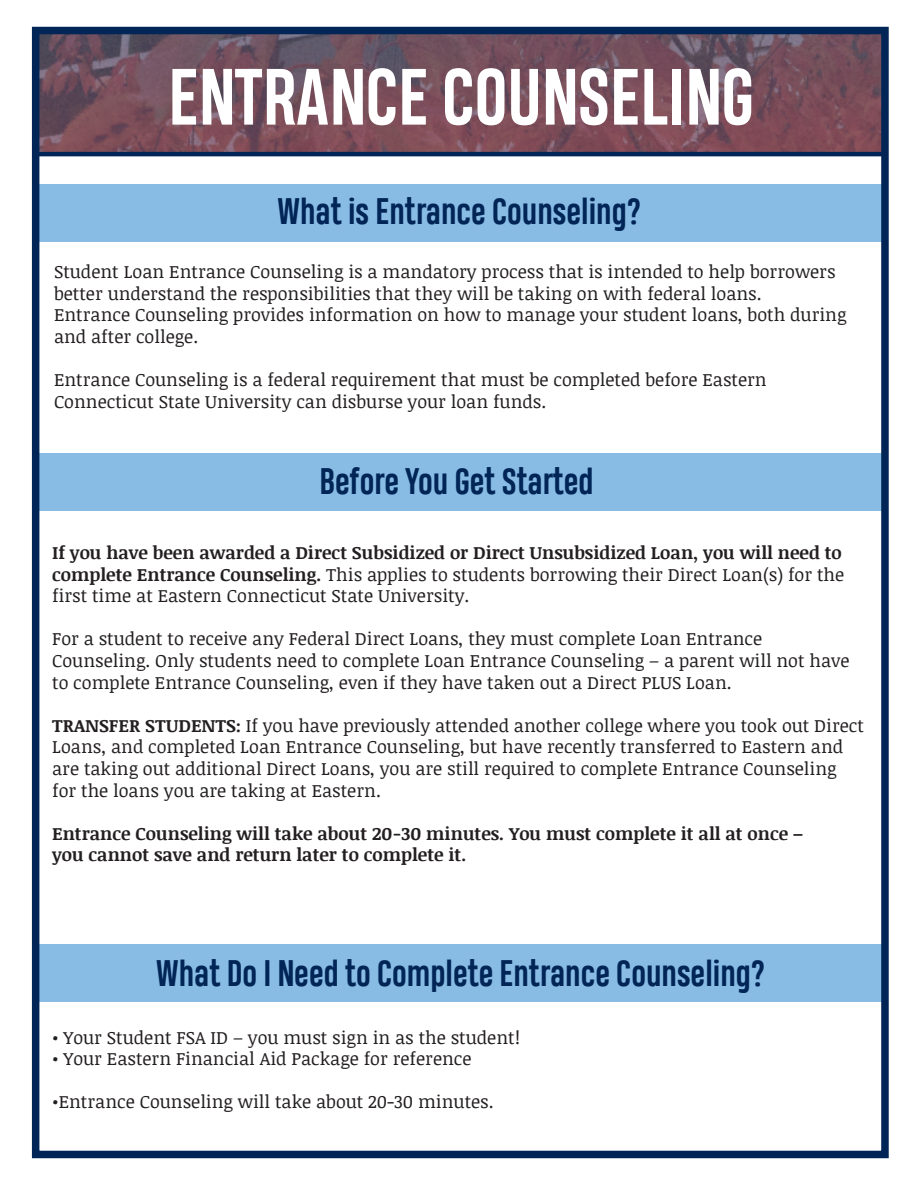
<style>
.page{position:relative;width:918px;height:1188px;background:#fff}
.page>*{position:absolute;margin:0;border:0;box-sizing:border-box;transform-origin:0 0}
.t1{font:700 75px "Heading Pro Trial";color:#fff}
.t2{font:700 34.5px "Heading Pro Trial";color:#002556}
.t3{font:18px/21.6px "Noticia Text";color:#231f20}
.t4{font:700 18px/21.6px "Noticia Text";color:#231f20}
.s1{font-weight:400}
.s2{font-weight:700}
</style>
<div class="page">
<div style="left:32px;top:453px;width:850px;height:58px;background:#88bce5"></div>
<svg style="left:41px;top:36px;width:839px;height:116px;background:#75505c"></svg>
<div style="left:35px;top:185px;width:850px;height:57px;background:#88bce5"></div>
<hr style="left:35px;top:152px;width:851px;height:4px;background:#002556">
<div style="left:36px;top:944px;width:851px;height:58px;background:#88bce5"></div>
<div style="left:32px;top:27px;width:857px;height:1131px;border:8px solid #002556"></div>
<p class="t1" style="left:168px;top:52px;width:587px">ENTRANCE COUNSELING</p>
<p class="t2" style="left:277px;top:191px;width:365px">What is Entrance Counseling?</p>
<p class="t3" style="left:54px;top:260px;width:783px">Student Loan Entrance Counseling is a mandatory process that is intended to help borrowers better understand the responsibilities that they will be taking on with federal loans.</p>
<p class="t3" style="left:54px;top:304px;width:794px">Entrance Counseling provides information on how to manage your student loans, both during and after college.</p>
<p class="t3" style="left:54px;top:368px;width:714px">Entrance Counseling is a federal requirement that must be completed before Eastern<br>Connecticut State University can disburse your loan funds.</p>
<p class="t2" style="left:320px;top:461px;width:276px">Before You Get Started</p>
<p class="t4" style="left:52px;top:541px;width:794px">If you have been awarded a Direct Subsidized or Direct Unsubsidized Loan, you will need to complete Entrance Counseling. <span class="s1">This applies to students borrowing their Direct Loan(s) for the first time at Eastern Connecticut State University.</span></p>
<p class="t3" style="left:52px;top:628px;width:799px">For a student to receive any Federal Direct Loans, they must complete Loan Entrance<br>Counseling. Only students need to complete Loan Entrance Counseling – a parent will not have to complete Entrance Counseling, even if they have taken out a Direct PLUS Loan.</p>
<p class="t3" style="left:52px;top:714px;width:813px"><span class="s2">TRANSFER STUDENTS:</span> If you have previously attended another college where you took out Direct Loans, and completed Loan Entrance Counseling, but have recently transferred to Eastern and are taking out additional Direct Loans, you are still required to complete Entrance Counseling for the loans you are taking at Eastern.</p>
<p class="t4" style="left:52px;top:822px;width:752px">Entrance Counseling will take about 20-30 minutes. You must complete it all at once – you cannot save and return later to complete it.</p>
<p class="t2" style="left:156px;top:952px;width:611px">What Do I Need to Complete Entrance Counseling?</p>
<p class="t3" style="left:52px;top:1026px;width:469px">• Your Student FSA ID – you must sign in as the student!</p>
<p class="t3" style="left:52px;top:1047px;width:421px">• Your Eastern Financial Aid Package for reference</p>
<p class="t3" style="left:52px;top:1091px;width:443px">•Entrance Counseling will take about 20-30 minutes.</p>
</div>
